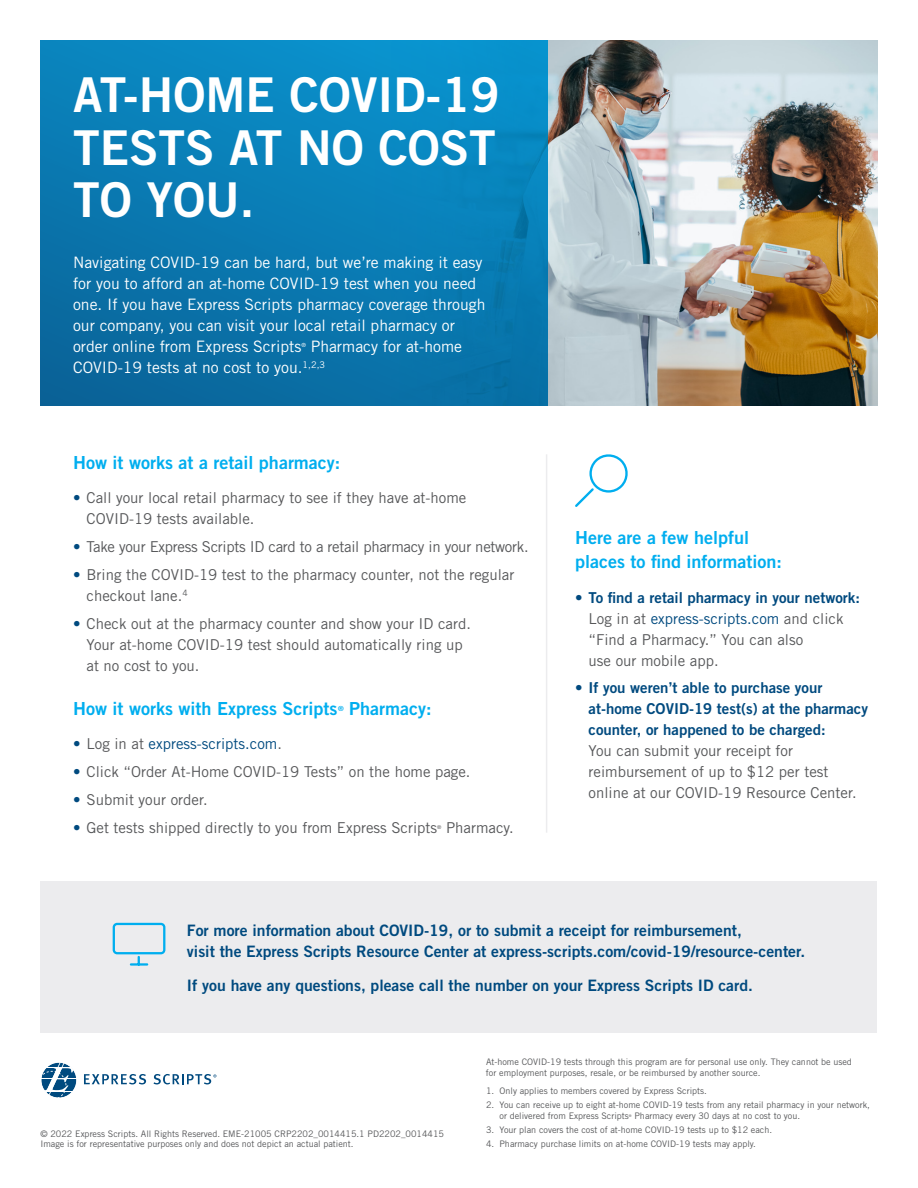
<style>
.page{position:relative;width:918px;height:1188px;background:#fff}
.page>*{position:absolute;margin:0;border:0;box-sizing:border-box;transform-origin:0 0}
.t1{font:48px/52.5px "Trade Gothic Bold Two";color:#fff;text-align:justify}
.t2{font:18px/24px "Trade Gothic Bold Two";color:#00aeef}
.t3{font:15.75px/21px "Trade Gothic";color:#fff}
.t4{font:15.75px/21px "Trade Gothic Bold Two";color:#004a7f}
.t5{font:15px/21px "Trade Gothic";color:#57585a}
.t6{font:15px/21px "Trade Gothic Bold Two";color:#004a7f}
.t7{font:15px "Trade Gothic";letter-spacing:-.02em;color:#57585a}
.t8{font:15px "Trade Gothic";color:#004a7f}
.t9{font:9px/10.8px "Trade Gothic";color:#57585a}
.t10{font:7.05px "Trade Gothic Bold Two";color:#00aeef}
.t11{font:5.7px "Trade Gothic";color:#fff}
.t12{font:5.25px "Trade Gothic";color:#57585a}
.t13{font:3.45px "Trade Gothic";color:#57585a}
.s1{color:#004a7f}
.s2{color:#57585a}
.s3{font-family:"Trade Gothic Bold Two";color:#004a7f}
.s4{font-family:"Trade Gothic";color:#57585a}
</style>
<div class="page">
<img style="left:547px;top:40px;width:331px;height:366px">
<div style="left:40px;top:40px;width:507px;height:366px;background:linear-gradient(to bottom,#098fc9,#096a9f)"></div>
<svg style="left:84px;top:1074px;width:62px;height:10px"></svg>
<svg style="left:154px;top:1074px;width:62px;height:10px"></svg>
<svg style="left:41px;top:1062px;width:36px;height:36px"></svg>
<svg style="left:575px;top:454px;width:53px;height:53px"></svg>
<hr style="left:546px;top:454px;width:1px;height:379px;background:#ececee">
<div style="left:40px;top:881px;width:837px;height:152px;background:#ececee"></div>
<svg style="left:112px;top:922px;width:55px;height:45px;background:#c4e1ee"></svg>
<p class="t1" style="left:73px;top:68px;width:429px">AT-HOME COVID-19<br>TESTS AT NO COST TO YOU.</p>
<p class="t3" style="left:73px;top:252px;width:414px">Navigating COVID-19 can be hard, but we’re making it easy for you to afford an at-home COVID-19 test when you need one. If you have Express Scripts pharmacy coverage through our company, you can visit your local retail pharmacy or order online from Express Scripts</p>
<p class="t3" style="left:73px;top:336px;width:390px;text-indent:238px">Pharmacy for at-home<br>COVID-19 tests at no cost to you.<sup>1,2,3</sup></p>
<p class="t11" style="left:301px;top:342px;width:6px">®</p>
<p class="t2" style="left:73px;top:450px;width:269px">How it works at a retail pharmacy:</p>
<p class="t5" style="left:87px;top:487px;width:381px;text-indent:-14px"><span class="s1">•</span> Call your local retail pharmacy to see if they have at-home<br>COVID-19 tests available.</p>
<p class="t7" style="left:73px;top:538px;width:457px"><span class="s1">•</span> Take your Express Scripts ID card to a retail pharmacy in your network.</p>
<p class="t5" style="left:87px;top:564px;width:429px;text-indent:-14px"><span class="s1">•</span> Bring the COVID-19 test to the pharmacy counter, not the regular checkout lane.<sup>4</sup></p>
<p class="t5" style="left:87px;top:613px;width:386px;text-indent:-14px"><span class="s1">•</span> Check out at the pharmacy counter and show your ID card.<br>Your at-home COVID-19 test should automatically ring up at no cost to you.</p>
<p class="t2" style="left:73px;top:696px;width:266px">How it works with Express Scripts</p>
<p class="t10" style="left:338px;top:704px;width:7px">®</p>
<p class="t2" style="left:349px;top:696px;width:84px">Pharmacy:</p>
<p class="t8" style="left:73px;top:735px;width:210px">• <span class="s2">Log in at</span> express-scripts.com<span class="s2">.</span></p>
<p class="t5" style="left:73px;top:761px;width:399px"><span class="s1">•</span> Click “Order At-Home COVID-19 Tests” on the home page.</p>
<p class="t5" style="left:73px;top:789px;width:136px"><span class="s1">•</span> Submit your order.</p>
<p class="t5" style="left:73px;top:817px;width:366px"><span class="s1">•</span> Get tests shipped directly to you from Express Scripts</p>
<p class="t12" style="left:437px;top:824px;width:6px">®</p>
<p class="t5" style="left:446px;top:817px;width:69px">Pharmacy.</p>
<p class="t2" style="left:575px;top:525px;width:208px">Here are a few helpful places to find information:</p>
<p class="t5" style="left:589px;top:587px;width:273px;text-indent:-14px"><span class="s3">• To find a retail pharmacy in your network:<br></span>Log in at <span class="s1">express-scripts.com</span> and click “Find a Pharmacy.” You can also<br>use our mobile app.</p>
<p class="t6" style="left:589px;top:677px;width:281px;text-indent:-14px">• If you weren’t able to purchase your at-home COVID-19 test(s) at the pharmacy counter, or happened to be charged:<br><span class="s4">You can submit your receipt for reimbursement of up to $12 per test online at our COVID-19 Resource Center.</span></p>
<p class="t4" style="left:187px;top:919px;width:620px">For more information about COVID-19, or to submit a receipt for reimbursement,<br>visit the Express Scripts Resource Center at express-scripts.com/covid-19/resource-center.</p>
<p class="t4" style="left:187px;top:975px;width:567px">If you have any questions, please call the number on your Express Scripts ID card.</p>
<p class="t9" style="left:40px;top:1128px;width:405px">© 2022 Express Scripts. All Rights Reserved. EME-21005 CRP2202_0014415.1 PD2202_0014415<br>Image is for representative purposes only and does not depict an actual patient.</p>
<p class="t9" style="left:486px;top:1057px;width:368px">At-home COVID-19 tests through this program are for personal use only. They cannot be used for employment purposes, resale, or be reimbursed by another source.</p>
<p class="t9" style="left:486px;top:1085px;width:222px">1. Only applies to members covered by Express Scripts.</p>
<p class="t9" style="left:500px;top:1099px;width:372px;text-indent:-14px">2. You can receive up to eight at-home COVID-19 tests from any retail pharmacy in your network, or delivered from Express Scripts</p>
<p class="t13" style="left:629px;top:1114px;width:4px">®</p>
<p class="t9" style="left:634px;top:1110px;width:167px">Pharmacy every 30 days at no cost to you.</p>
<p class="t9" style="left:486px;top:1124px;width:288px">3. Your plan covers the cost of at-home COVID-19 tests up to $12 each.</p>
<p class="t9" style="left:486px;top:1139px;width:272px">4. Pharmacy purchase limits on at-home COVID-19 tests may apply.</p>
</div>
